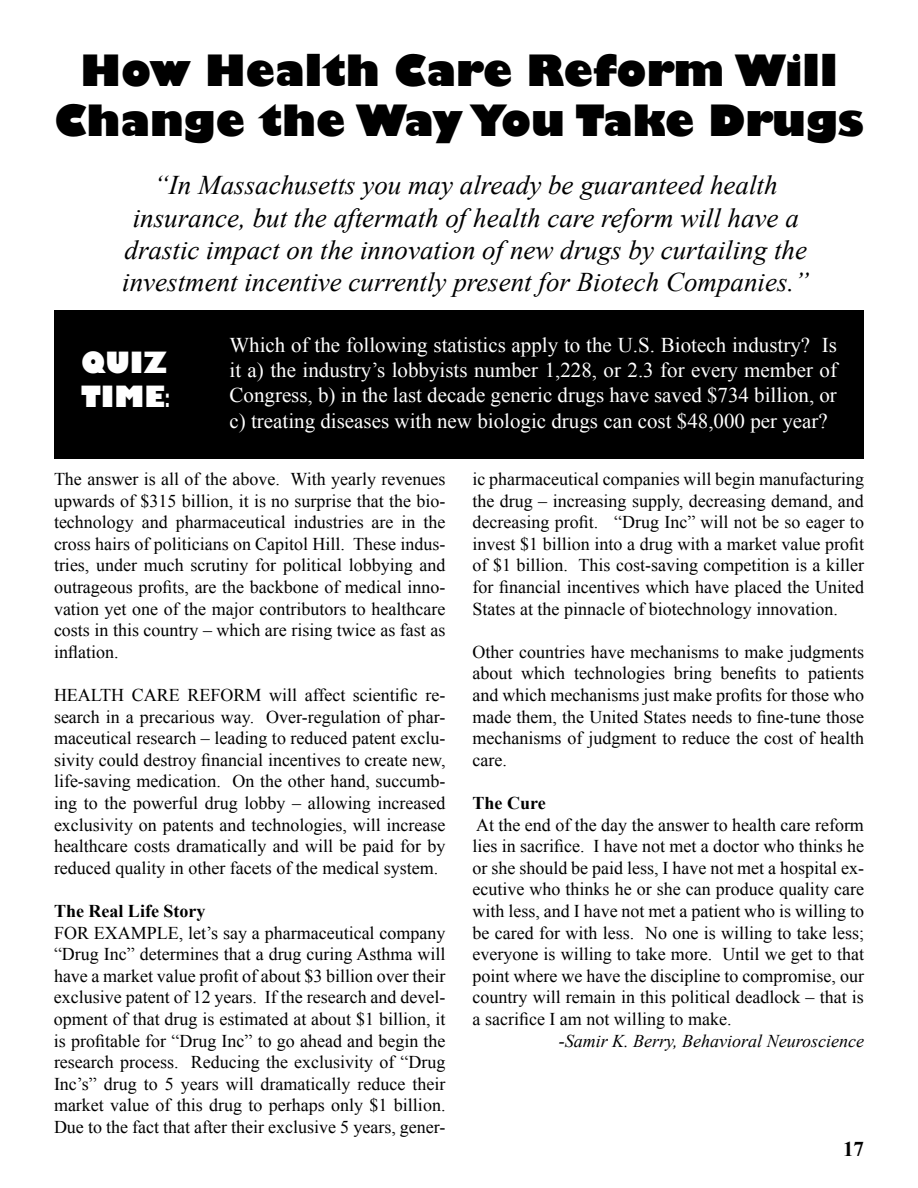
<style>
.page{position:relative;width:918px;height:1188px;background:#fff}
.page>*{position:absolute;margin:0;border:0;box-sizing:border-box;transform-origin:0 0}
.t1{font:800 42px/50.4px "Gill Sans";color:#000;text-align:center}
.t2{font:800 28.5px/34.2px "Gill Sans";color:#fff}
.t3{font:italic 27px/32.4px "Times New Roman";color:#000;text-align:center}
.t4{font:21px/25.2px "Times New Roman";color:#fff;text-align:justify}
.t5{font:700 21px "Times New Roman";color:#000}
.t6{font:18px/21.6px "Times New Roman";color:#000;text-align:justify}
.t7{font:italic 18px "Times New Roman";color:#000}
.t8{font:700 18px "Times New Roman";color:#000}
.s1{font-family:"Playbill";font-weight:400}
</style>
<div class="page">
<div style="left:54px;top:310px;width:810px;height:149px;background:#000"></div>
<h1 class="t1" style="left:54px;top:48px;width:812px">How Health Care Reform Will<br>Change the Way You Take Drugs</h1>
<p class="t3" style="left:122px;top:168px;width:689px">“In Massachusetts you may already be guaranteed health insurance, but the aftermath of health care reform will have a drastic impact on the innovation of new drugs by curtailing the investment incentive currently present for Biotech Companies.”</p>
<h2 class="t2" style="left:81px;top:347px;width:90px">QUIZ<br>TIME<span class="s1">:</span></h2>
<p class="t4" style="left:230px;top:332px;width:609px">Which of the following statistics apply to the U.S. Biotech industry? Is it a) the industry’s lobbyists number 1,228, or 2.3 for every member of Congress, b) in the last decade generic drugs have saved $734 billion, or c) treating diseases with new biologic drugs can cost $48,000 per year?</p>
<p class="t6" style="left:54px;top:468px;width:393px">The answer is all of the above. With yearly revenues upwards of $315 billion, it is no surprise that the bio&shy;technology and pharmaceutical industries are in the cross hairs of politicians on Capitol Hill. These indus&shy;tries, under much scrutiny for political lobbying and outrageous profits, are the backbone of medical inno&shy;vation yet one of the major contributors to healthcare costs in this country – which are rising twice as fast as inflation.</p>
<p class="t6" style="left:54px;top:684px;width:393px">HEALTH CARE REFORM will affect scientific re&shy;search in a precarious way. Over-regulation of phar&shy;maceutical research – leading to reduced patent exclu&shy;sivity could destroy financial incentives to create new, life-saving medication. On the other hand, succumb&shy;ing to the powerful drug lobby – allowing increased exclusivity on patents and technologies, will increase healthcare costs dramatically and will be paid for by reduced quality in other facets of the medical system.</p>
<p class="t8" style="left:54px;top:899px;width:153px">The Real Life Story</p>
<p class="t6" style="left:54px;top:921px;width:393px">FOR EXAMPLE, let’s say a pharmaceutical company “Drug Inc” determines that a drug curing Asthma will have a market value profit of about $3 billion over their exclusive patent of 12 years. If the research and devel&shy;opment of that drug is estimated at about $1 billion, it is profitable for “Drug Inc” to go ahead and begin the research process. Reducing the exclusivity of “Drug Inc’s” drug to 5 years will dramatically reduce their market value of this drug to perhaps only $1 billion.<br>Due to the fact that after their exclusive 5 years, gener-</p>
<p class="t6" style="left:472px;top:468px;width:393px">ic pharmaceutical companies will begin manufacturing the drug – increasing supply, decreasing demand, and decreasing profit. “Drug Inc” will not be so eager to invest $1 billion into a drug with a market value profit of $1 billion. This cost-saving competition is a killer for financial incentives which have placed the United States at the pinnacle of biotechnology innovation.</p>
<p class="t6" style="left:473px;top:641px;width:393px">Other countries have mechanisms to make judgments about which technologies bring benefits to patients and which mechanisms just make profits for those who made them, the United States needs to fine-tune those mechanisms of judgment to reduce the cost of health care.</p>
<p class="t8" style="left:473px;top:791px;width:75px">The Cure</p>
<p class="t6" style="left:473px;top:813px;width:393px">At the end of the day the answer to health care reform lies in sacrifice. I have not met a doctor who thinks he or she should be paid less, I have not met a hospital ex&shy;ecutive who thinks he or she can produce quality care with less, and I have not met a patient who is willing to be cared for with less. No one is willing to take less; everyone is willing to take more. Until we get to that point where we have the discipline to compromise, our country will remain in this political deadlock – that is a sacrifice I am not willing to make.</p>
<p class="t7" style="left:559px;top:1028px;width:307px">-Samir K. Berry, Behavioral Neuroscience</p>
<p class="t5" style="left:843px;top:1134px;width:22px">17</p>
</div>
